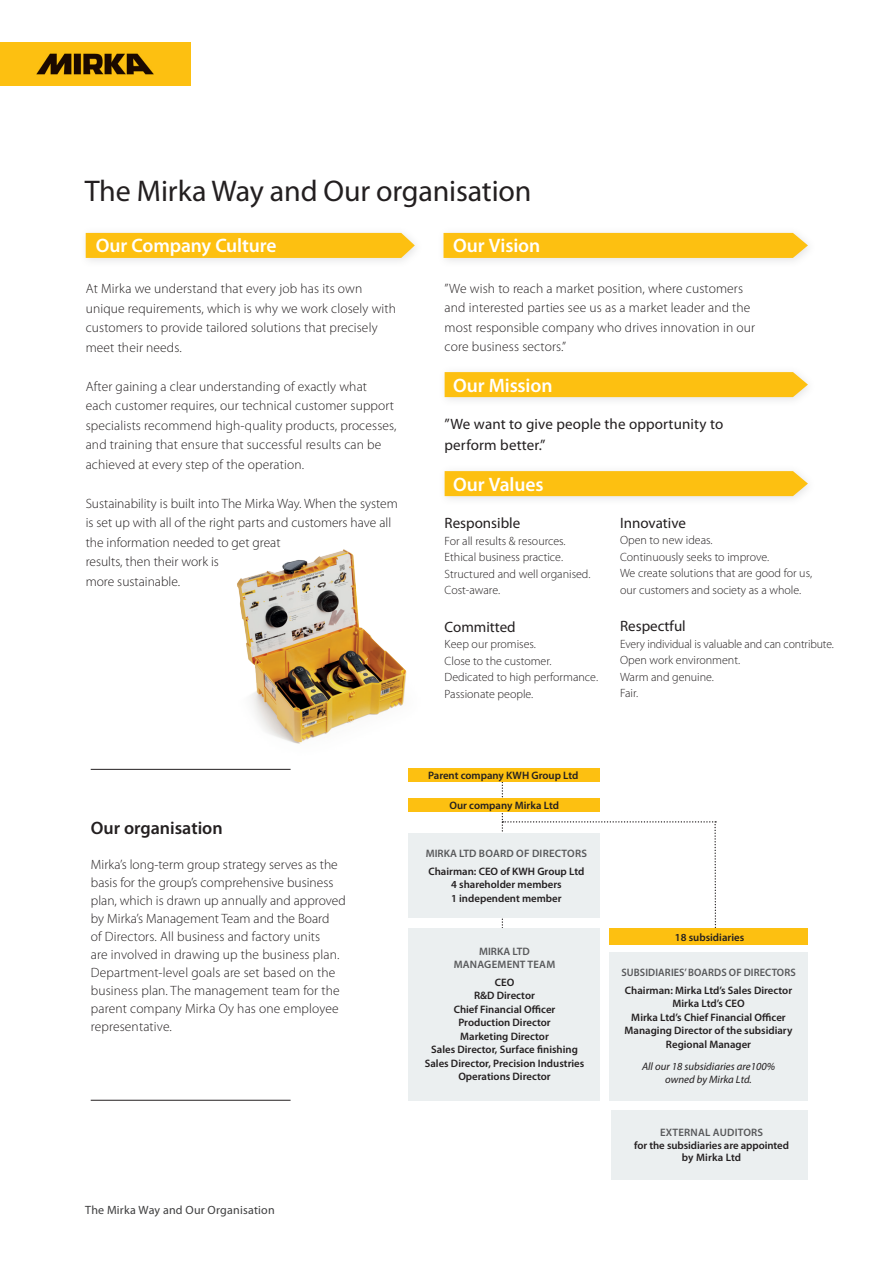
<style>
.page{position:relative;width:893px;height:1263px;background:#fff}
.page>*{position:absolute;margin:0;border:0;box-sizing:border-box;transform-origin:0 0}
.t1{font:30px "Myriad Pro";letter-spacing:-.005em;color:#231f20}
.pieni_valiots{font:600 19.5px "Myriad Pro";letter-spacing:-.005em;color:#fff}
.leipis{font:600 18px "Myriad Pro";color:#231f20}
.Ingressi{font:15px/21px "Myriad Pro";letter-spacing:.005em;color:#231f20}
.Ingressi-2{font:300 13.5px/19.5px "Myriad Pro";letter-spacing:.01em;color:#231f20}
.leipis-2{font:300 13.5px/18px "Myriad Pro";letter-spacing:.01em;color:#231f20}
.leipis-3{font:300 12px/16.5px "Myriad Pro";color:#231f20}
.t2{font:12px "Myriad Pro";letter-spacing:.015em;color:#3e3e3f}
.TEESIT_PALLEROT{font:600 10.8px/13.5px "Myriad Pro";color:#231f20;text-align:center}
.TEESIT_PALLEROT-2{font:600 10.8px/13.5px "Myriad Pro";letter-spacing:.01em;color:#57585a;text-align:center}
.TEESIT_PALLEROT-3{font:italic 10.8px/13.5px "Myriad Pro";color:#231f20;text-align:center}
.TEESIT_PALLEROT-4{font:600 10.8px "Myriad Pro";letter-spacing:.01em;color:#57585a;scale:.96 1}
</style>
<div class="page">
<div style="left:437px;top:226px;width:379px;height:42px;background:#939598;opacity:.25"></div>
<div style="left:443px;top:233px;width:365px;height:25px;background:#fdc011"></div>
<div style="left:438px;top:365px;width:378px;height:42px;background:#939598;opacity:.25"></div>
<div style="left:445px;top:372px;width:363px;height:25px;background:#fdc011"></div>
<div style="left:438px;top:464px;width:378px;height:42px;background:#939598;opacity:.25"></div>
<div style="left:445px;top:471px;width:363px;height:25px;background:#fdc011"></div>
<div style="left:79px;top:226px;width:344px;height:42px;background:#939598;opacity:.25"></div>
<div style="left:86px;top:233px;width:329px;height:25px;background:#fdc011"></div>
<div style="left:611px;top:1110px;width:197px;height:69px;background:#ebeff0"></div>
<div style="left:408px;top:928px;width:192px;height:172px;background:#ebeff0"></div>
<div style="left:408px;top:833px;width:192px;height:84px;background:#ebeff0"></div>
<div style="left:408px;top:798px;width:192px;height:13px;background:#fdc011"></div>
<div style="left:408px;top:768px;width:192px;height:13px;background:#fdc011"></div>
<svg style="left:502px;top:781px;width:214px;height:147px"></svg>
<div style="left:609px;top:952px;width:199px;height:148px;background:#ebeff0"></div>
<div style="left:609px;top:928px;width:199px;height:17px;background:#fdc011"></div>
<hr style="left:91px;top:769px;width:200px;height:1px;background:#231f20">
<hr style="left:91px;top:1100px;width:200px;height:1px;background:#231f20">
<img style="left:237px;top:549px;width:170px;height:195px">
<img style="left:0;top:43px;width:191px;height:42px">
<p class="t1" style="left:85px;top:175px;width:448px">The Mirka Way and Our organisation</p>
<p class="pieni_valiots" style="left:96px;top:235px;width:182px">Our Company Culture</p>
<p class="Ingressi-2" style="left:86px;top:279px;width:312px">At Mirka we understand that every job has its own unique requirements, which is why we work closely with customers to provide tailored solutions that precisely meet their needs.</p>
<p class="Ingressi-2" style="left:86px;top:377px;width:312px">After gaining a clear understanding of exactly what each customer requires, our technical customer support specialists recommend high-quality products, processes, and training that ensure that successful results can be achieved at every step of the operation.</p>
<p class="Ingressi-2" style="left:86px;top:494px;width:314px">Sustainability is built into The Mirka Way. When the system is set up with all of the right parts and customers have all the information needed to get great<br>results, then their work is<br>more sustainable.</p>
<p class="pieni_valiots" style="left:453px;top:235px;width:89px">Our Vision</p>
<p class="Ingressi-2" style="left:445px;top:279px;width:312px">”We wish to reach a market position, where customers and interested parties see us as a market leader and the most responsible company who drives innovation in our core business sectors.”</p>
<p class="pieni_valiots" style="left:453px;top:374px;width:101px">Our Mission</p>
<p class="Ingressi" style="left:445px;top:414px;width:280px">”We want to give people the opportunity to perform better.”</p>
<p class="pieni_valiots" style="left:453px;top:473px;width:92px">Our Values</p>
<p class="Ingressi" style="left:445px;top:513px;width:77px">Responsible</p>
<p class="leipis-3" style="left:445px;top:532px;width:147px">For all results &amp; resources.<br>Ethical business practice.<br>Structured and well organised.<br>Cost-aware.</p>
<p class="Ingressi" style="left:445px;top:616px;width:73px">Committed</p>
<p class="leipis-3" style="left:445px;top:636px;width:155px">Keep our promises.<br>Close to the customer.<br>Dedicated to high performance.<br>Passionate people.</p>
<p class="Ingressi" style="left:620px;top:513px;width:67px">Innovative</p>
<p class="leipis-3" style="left:620px;top:532px;width:193px">Open to new ideas.<br>Continuously seeks to improve.<br>We create solutions that are good for us, our customers and society as a whole.</p>
<p class="Ingressi" style="left:620px;top:616px;width:67px">Respectful</p>
<p class="leipis-3" style="left:620px;top:636px;width:215px">Every individual is valuable and can contribute.<br>Open work environment.<br>Warm and genuine.<br>Fair.</p>
<p class="TEESIT_PALLEROT" style="left:428px;top:769px;width:152px">Parent company KWH Group Ltd</p>
<p class="leipis" style="left:91px;top:818px;width:133px">Our organisation</p>
<p class="leipis-2" style="left:91px;top:855px;width:256px">Mirka’s long-term group strategy serves as the basis for the group’s comprehensive business plan, which is drawn up annually and approved by Mirka’s Management Team and the Board<br>of Directors. All business and factory units<br>are involved in drawing up the business plan.<br>Department-level goals are set based on the business plan. The management team for the parent company Mirka Oy has one employee representative.</p>
<p class="t2" style="left:85px;top:1204px;width:191px">The Mirka Way and Our Organisation</p>
<p class="TEESIT_PALLEROT" style="left:449px;top:799px;width:111px">Our company Mirka Ltd</p>
<p class="TEESIT_PALLEROT-2" style="left:426px;top:847px;width:163px">MIRKA LTD BOARD OF DIRECTORS</p>
<p class="TEESIT_PALLEROT" style="left:428px;top:864px;width:158px">Chairman: CEO of KWH Group Ltd</p>
<p class="TEESIT_PALLEROT" style="left:451px;top:878px;width:112px">4 shareholder members</p>
<p class="TEESIT_PALLEROT" style="left:451px;top:891px;width:112px">1 independent member</p>
<p class="TEESIT_PALLEROT-2" style="left:454px;top:944px;width:103px">MIRKA LTD<br>MANAGEMENT TEAM</p>
<p class="TEESIT_PALLEROT" style="left:495px;top:976px;width:21px">CEO</p>
<p class="TEESIT_PALLEROT" style="left:474px;top:989px;width:62px">R&amp;D Director</p>
<p class="TEESIT_PALLEROT" style="left:454px;top:1003px;width:103px">Chief Financial Officer</p>
<p class="TEESIT_PALLEROT" style="left:458px;top:1016px;width:94px">Production Director</p>
<p class="TEESIT_PALLEROT" style="left:460px;top:1030px;width:90px">Marketing Director</p>
<p class="TEESIT_PALLEROT" style="left:431px;top:1043px;width:148px">Sales Director, Surface finishing</p>
<p class="TEESIT_PALLEROT" style="left:425px;top:1057px;width:161px">Sales Director, Precision Industries</p>
<p class="TEESIT_PALLEROT" style="left:458px;top:1070px;width:94px">Operations Director</p>
<p class="TEESIT_PALLEROT" style="left:675px;top:931px;width:71px">18 subsidiaries</p>
<p class="TEESIT_PALLEROT-4" style="left:621px;top:966px;width:183px">SUBSIDIARIES’ BOARDS OF DIRECTORS</p>
<p class="TEESIT_PALLEROT" style="left:625px;top:983px;width:169px">Chairman: Mirka Ltd’s Sales Director<br>Mirka Ltd’s CEO<br>Mirka Ltd’s Chief Financial Officer<br>Managing Director of the subsidiary<br>Regional Manager</p>
<p class="TEESIT_PALLEROT-3" style="left:642px;top:1059px;width:135px">All our 18 subsidiaries are100% owned by Mirka Ltd.</p>
<p class="TEESIT_PALLEROT-2" style="left:660px;top:1126px;width:105px">EXTERNAL AUDITORS</p>
<p class="TEESIT_PALLEROT" style="left:634px;top:1139px;width:156px;line-height:12.1px">for the subsidiaries are appointed by Mirka Ltd</p>
</div>
